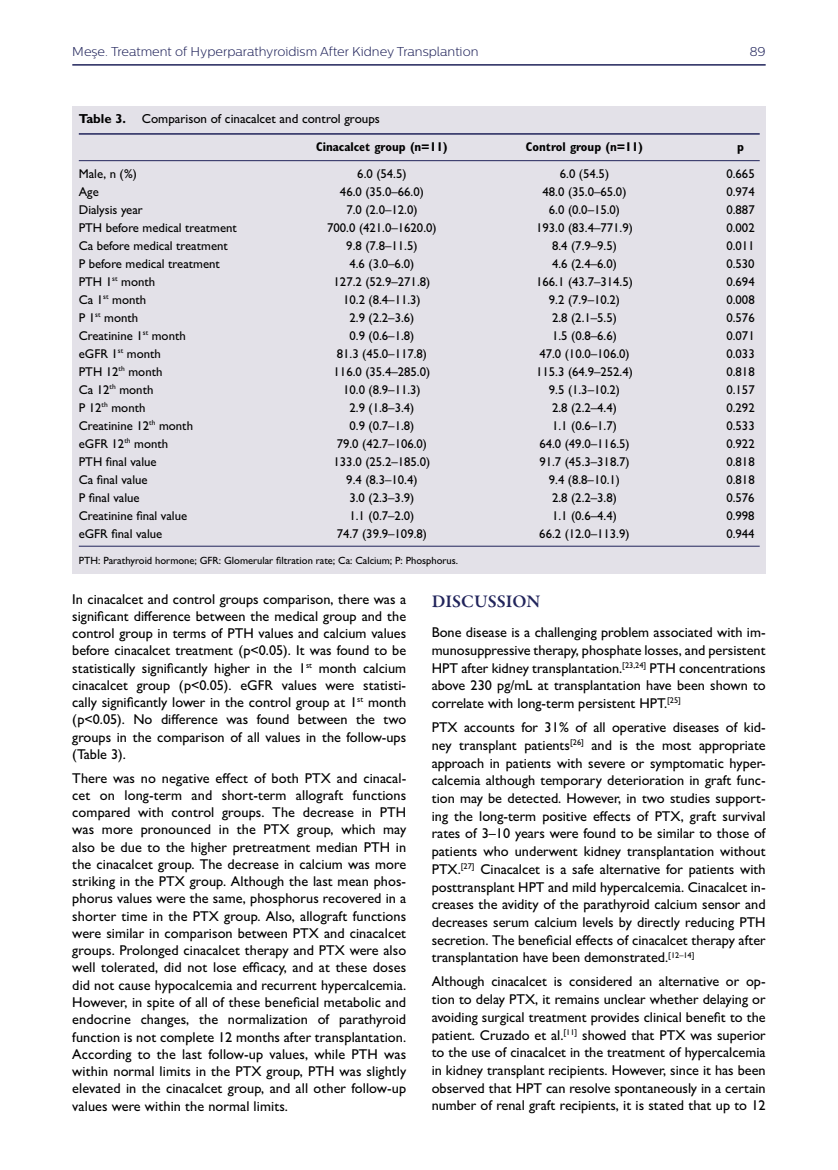
<style>
.page{position:relative;width:838px;height:1170px;background:#fff}
.page>*{position:absolute;margin:0;border:0;box-sizing:border-box;transform-origin:0 0}
.t1{font:600 18px "Garamond Premr Pro";color:#21245b}
.t2{font:500 14.25px/17.2px "Gill Sans MT Pro";color:#000;text-align:justify}
.t3{font:500 13.05px "Gill Sans MT Pro";color:#000}
.t4{font:500 12.75px "Gill Sans MT Pro";color:#000}
.t5{font:300 12.75px "Centrale Sans";color:#21245b}
.t6{font:700 condensed 12.75px "Gill Sans MT Pro";color:#000}
.t7{font:500 10.5px "Gill Sans MT Pro";color:#000}
.s1{font-weight:700}
</style>
<div class="page">
<hr style="left:72px;top:64px;width:693px;height:2px;background:#21245b">
<div style="left:72px;top:106px;width:693px;height:468px;background:#e3e1e8"></div>
<hr style="left:79px;top:133px;width:680px;height:2px;background:#21245b">
<hr style="left:79px;top:160px;width:680px;height:1px;background:#21245b">
<hr style="left:79px;top:546px;width:680px;height:1px;background:#21245b">
<p class="t5" style="left:72px;top:45px;width:408px">Meşe. Treatment of Hyperparathyroidism After Kidney Transplantion</p>
<p class="t5" style="left:749px;top:45px;width:18px">89</p>
<p class="t3" style="left:79px;top:111px;width:303px"><span class="s1">Table 3.</span> Comparison of cinacalcet and control groups</p>
<p class="t6" style="left:316px;top:139px;width:133px">Cinacalcet group (n=11)</p>
<p class="t6" style="left:526px;top:139px;width:119px">Control group (n=11)</p>
<p class="t6" style="left:737px;top:139px;width:8px">p</p>
<p class="t4" style="left:79px;top:166px;width:60px">Male, n (%)</p>
<p class="t4" style="left:357px;top:166px;width:51px">6.0 (54.5)</p>
<p class="t4" style="left:560px;top:166px;width:51px">6.0 (54.5)</p>
<p class="t4" style="left:726px;top:166px;width:30px">0.665</p>
<p class="t4" style="left:79px;top:184px;width:22px">Age</p>
<p class="t4" style="left:340px;top:184px;width:85px">46.0 (35.0–66.0)</p>
<p class="t4" style="left:542px;top:184px;width:85px">48.0 (35.0–65.0)</p>
<p class="t4" style="left:726px;top:184px;width:30px">0.974</p>
<p class="t4" style="left:79px;top:202px;width:65px">Dialysis year</p>
<p class="t4" style="left:346px;top:202px;width:73px">7.0 (2.0–12.0)</p>
<p class="t4" style="left:549px;top:202px;width:73px">6.0 (0.0–15.0)</p>
<p class="t4" style="left:726px;top:202px;width:30px">0.887</p>
<p class="t4" style="left:79px;top:220px;width:160px">PTH before medical treatment</p>
<p class="t4" style="left:327px;top:220px;width:111px">700.0 (421.0–1620.0)</p>
<p class="t4" style="left:536px;top:220px;width:98px">193.0 (83.4–771.9)</p>
<p class="t4" style="left:726px;top:220px;width:30px">0.002</p>
<p class="t4" style="left:79px;top:238px;width:151px">Ca before medical treatment</p>
<p class="t4" style="left:346px;top:238px;width:73px">9.8 (7.8–11.5)</p>
<p class="t4" style="left:552px;top:238px;width:66px">8.4 (7.9–9.5)</p>
<p class="t4" style="left:726px;top:238px;width:30px">0.011</p>
<p class="t4" style="left:79px;top:256px;width:143px">P before medical treatment</p>
<p class="t4" style="left:349px;top:256px;width:66px">4.6 (3.0–6.0)</p>
<p class="t4" style="left:552px;top:256px;width:66px">4.6 (2.4–6.0)</p>
<p class="t4" style="left:726px;top:256px;width:30px">0.530</p>
<p class="t4" style="left:79px;top:274px;width:78px">PTH 1<sup>st</sup> month</p>
<p class="t4" style="left:333px;top:274px;width:98px">127.2 (52.9–271.8)</p>
<p class="t4" style="left:536px;top:274px;width:98px">166.1 (43.7–314.5)</p>
<p class="t4" style="left:726px;top:274px;width:30px">0.694</p>
<p class="t4" style="left:79px;top:292px;width:69px">Ca 1<sup>st</sup> month</p>
<p class="t4" style="left:343px;top:292px;width:79px">10.2 (8.4–11.3)</p>
<p class="t4" style="left:549px;top:292px;width:73px">9.2 (7.9–10.2)</p>
<p class="t4" style="left:726px;top:292px;width:30px">0.008</p>
<p class="t4" style="left:79px;top:310px;width:61px">P 1<sup>st</sup> month</p>
<p class="t4" style="left:349px;top:310px;width:66px">2.9 (2.2–3.6)</p>
<p class="t4" style="left:552px;top:310px;width:66px">2.8 (2.1–5.5)</p>
<p class="t4" style="left:726px;top:310px;width:30px">0.576</p>
<p class="t4" style="left:79px;top:328px;width:109px">Creatinine 1<sup>st</sup> month</p>
<p class="t4" style="left:349px;top:328px;width:66px">0.9 (0.6–1.8)</p>
<p class="t4" style="left:552px;top:328px;width:66px">1.5 (0.8–6.6)</p>
<p class="t4" style="left:726px;top:328px;width:30px">0.071</p>
<p class="t4" style="left:79px;top:346px;width:84px">eGFR 1<sup>st</sup> month</p>
<p class="t4" style="left:337px;top:346px;width:92px">81.3 (45.0–117.8)</p>
<p class="t4" style="left:539px;top:346px;width:92px">47.0 (10.0–106.0)</p>
<p class="t4" style="left:726px;top:346px;width:30px">0.033</p>
<p class="t4" style="left:79px;top:364px;width:85px">PTH 12<sup>th</sup> month</p>
<p class="t4" style="left:333px;top:364px;width:98px">116.0 (35.4–285.0)</p>
<p class="t4" style="left:536px;top:364px;width:98px">115.3 (64.9–252.4)</p>
<p class="t4" style="left:726px;top:364px;width:30px">0.818</p>
<p class="t4" style="left:79px;top:382px;width:76px">Ca 12<sup>th</sup> month</p>
<p class="t4" style="left:343px;top:382px;width:79px">10.0 (8.9–11.3)</p>
<p class="t4" style="left:549px;top:382px;width:73px">9.5 (1.3–10.2)</p>
<p class="t4" style="left:726px;top:382px;width:30px">0.157</p>
<p class="t4" style="left:79px;top:400px;width:68px">P 12<sup>th</sup> month</p>
<p class="t4" style="left:349px;top:400px;width:66px">2.9 (1.8–3.4)</p>
<p class="t4" style="left:552px;top:400px;width:66px">2.8 (2.2–4.4)</p>
<p class="t4" style="left:726px;top:400px;width:30px">0.292</p>
<p class="t4" style="left:79px;top:418px;width:116px">Creatinine 12<sup>th</sup> month</p>
<p class="t4" style="left:349px;top:418px;width:66px">0.9 (0.7–1.8)</p>
<p class="t4" style="left:552px;top:418px;width:66px">1.1 (0.6–1.7)</p>
<p class="t4" style="left:726px;top:418px;width:30px">0.533</p>
<p class="t4" style="left:79px;top:436px;width:91px">eGFR 12<sup>th</sup> month</p>
<p class="t4" style="left:337px;top:436px;width:92px">79.0 (42.7–106.0)</p>
<p class="t4" style="left:539px;top:436px;width:92px">64.0 (49.0–116.5)</p>
<p class="t4" style="left:726px;top:436px;width:30px">0.922</p>
<p class="t4" style="left:79px;top:454px;width:79px">PTH final value</p>
<p class="t4" style="left:333px;top:454px;width:98px">133.0 (25.2–185.0)</p>
<p class="t4" style="left:539px;top:454px;width:92px">91.7 (45.3–318.7)</p>
<p class="t4" style="left:726px;top:454px;width:30px">0.818</p>
<p class="t4" style="left:79px;top:472px;width:70px">Ca final value</p>
<p class="t4" style="left:346px;top:472px;width:73px">9.4 (8.3–10.4)</p>
<p class="t4" style="left:549px;top:472px;width:73px">9.4 (8.8–10.1)</p>
<p class="t4" style="left:726px;top:472px;width:30px">0.818</p>
<p class="t4" style="left:79px;top:490px;width:62px">P final value</p>
<p class="t4" style="left:349px;top:490px;width:66px">3.0 (2.3–3.9)</p>
<p class="t4" style="left:552px;top:490px;width:66px">2.8 (2.2–3.8)</p>
<p class="t4" style="left:726px;top:490px;width:30px">0.576</p>
<p class="t4" style="left:79px;top:508px;width:110px">Creatinine final value</p>
<p class="t4" style="left:349px;top:508px;width:66px">1.1 (0.7–2.0)</p>
<p class="t4" style="left:552px;top:508px;width:66px">1.1 (0.6–4.4)</p>
<p class="t4" style="left:726px;top:508px;width:30px">0.998</p>
<p class="t4" style="left:79px;top:526px;width:85px">eGFR final value</p>
<p class="t4" style="left:337px;top:526px;width:92px">74.7 (39.9–109.8)</p>
<p class="t4" style="left:539px;top:526px;width:92px">66.2 (12.0–113.9)</p>
<p class="t4" style="left:726px;top:526px;width:30px">0.944</p>
<p class="t7" style="left:79px;top:554px;width:381px">PTH: Parathyroid hormone; GFR: Glomerular filtration rate; Ca: Calcium; P: Phosphorus.</p>
<p class="t2" style="left:72px;top:590px;width:335px">In cinacalcet and control groups comparison, there was a significant difference between the medical group and the control group in terms of PTH values and calcium values before cinacalcet treatment (p&lt;0.05). It was found to be statistically significantly higher in the 1<sup>st</sup> month calcium cinacalcet group (p&lt;0.05). eGFR values were statisti&shy;cally significantly lower in the control group at 1<sup>st</sup> month (p&lt;0.05). No difference was found between the two groups in the comparison of all values in the follow-ups (Table 3).</p>
<p class="t2" style="left:72px;top:768px;width:335px">There was no negative effect of both PTX and cinacal&shy;cet on long-term and short-term allograft functions compared with control groups. The decrease in PTH was more pronounced in the PTX group, which may also be due to the higher pretreatment median PTH in the cinacalcet group. The decrease in calcium was more striking in the PTX group. Although the last mean phos&shy;phorus values were the same, phosphorus recovered in a shorter time in the PTX group. Also, allograft functions were similar in comparison between PTX and cinacalcet groups. Prolonged cinacalcet therapy and PTX were also well tolerated, did not lose efficacy, and at these doses did not cause hypocalcemia and recurrent hypercalcemia.<br>However, in spite of all of these beneficial metabolic and endocrine changes, the normalization of parathyroid function is not complete 12 months after transplantation.<br>According to the last follow-up values, while PTH was within normal limits in the PTX group, PTH was slightly elevated in the cinacalcet group, and all other follow-up values were within the normal limits.</p>
<p class="t1" style="left:432px;top:590px;width:110px">DISCUSSION</p>
<p class="t2" style="left:432px;top:623px;width:335px;line-height:17.7px">Bone disease is a challenging problem associated with im&shy;munosuppressive therapy, phosphate losses, and persistent HPT after kidney transplantation.<sup>[23,24]</sup> PTH concentrations above 230 pg/mL at transplantation have been shown to correlate with long-term persistent HPT.<sup>[25]</sup></p>
<p class="t2" style="left:432px;top:718px;width:335px;line-height:17.7px">PTX accounts for 31% of all operative diseases of kid&shy;ney transplant patients<sup>[26]</sup> and is the most appropriate approach in patients with severe or symptomatic hyper&shy;calcemia although temporary deterioration in graft func&shy;tion may be detected. However, in two studies support&shy;ing the long-term positive effects of PTX, graft survival rates of 3–10 years were found to be similar to those of patients who underwent kidney transplantation without PTX.<sup>[27]</sup> Cinacalcet is a safe alternative for patients with posttransplant HPT and mild hypercalcemia. Cinacalcet in&shy;creases the avidity of the parathyroid calcium sensor and decreases serum calcium levels by directly reducing PTH secretion. The beneficial effects of cinacalcet therapy after transplantation have been demonstrated.<sup>[12–14]</sup></p>
<p class="t2" style="left:432px;top:972px;width:335px;line-height:17.7px">Although cinacalcet is considered an alternative or op&shy;tion to delay PTX, it remains unclear whether delaying or avoiding surgical treatment provides clinical benefit to the patient. Cruzado et al.<sup>[11]</sup> showed that PTX was superior to the use of cinacalcet in the treatment of hypercalcemia in kidney transplant recipients. However, since it has been observed that HPT can resolve spontaneously in a certain number of renal graft recipients, it is stated that up to 12</p>
</div>
